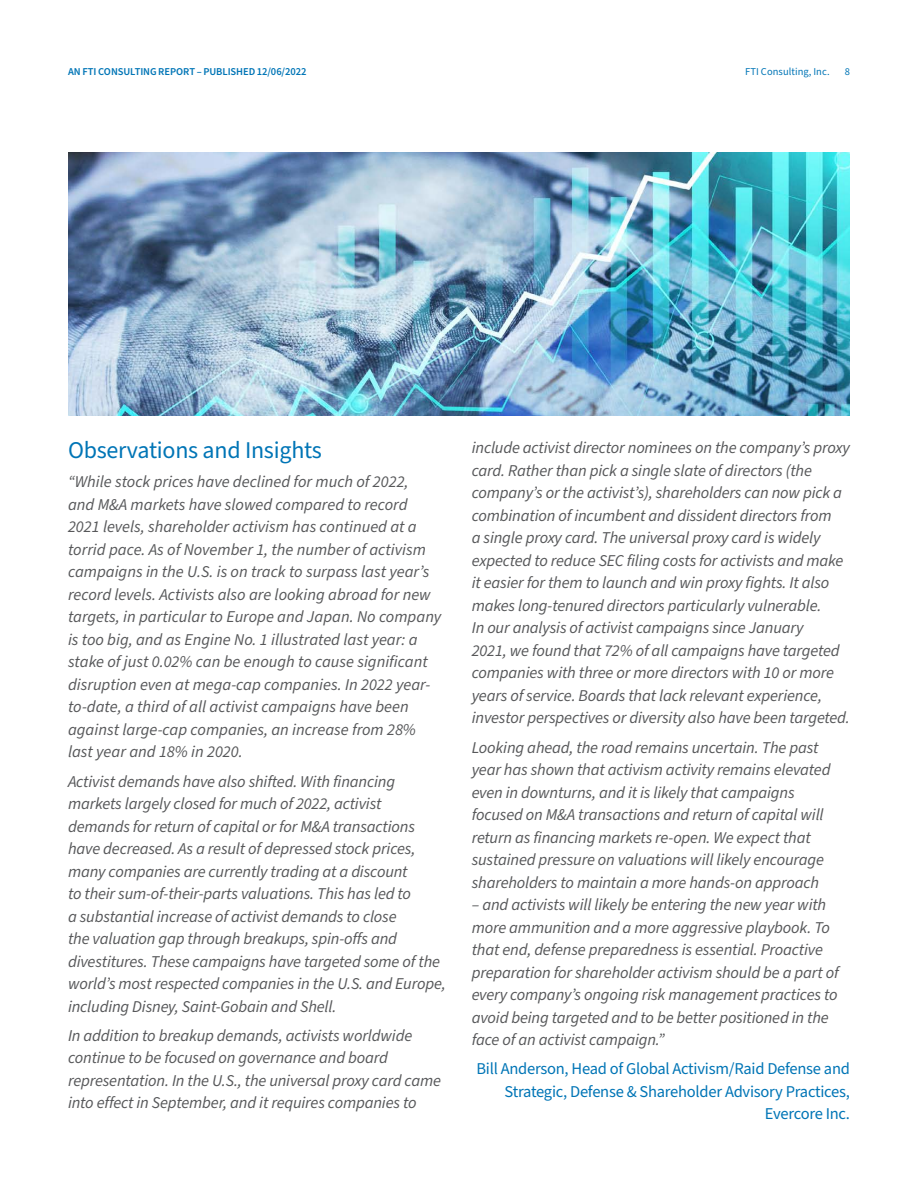
<style>
.page{position:relative;width:918px;height:1188px;background:#fff}
.page>*{position:absolute;margin:0;border:0;box-sizing:border-box;transform-origin:0 0}
.Body_Copy{font:24px "Source Sans Pro";letter-spacing:-.01em;color:#0075b6}
.Body_Copy-2{font:italic 16.5px/22.5px "Source Sans Pro";letter-spacing:-.01em;color:#57585a}
.Body_Copy-3{font:16.5px/22.5px "Source Sans Pro";letter-spacing:-.015em;color:#0075b6;text-align:right}
.t1{font:600 10.5px "Source Sans Pro";letter-spacing:-.005em;color:#0075b6}
.t2{font:10.5px "Source Sans Pro";letter-spacing:.005em;color:#0075b6}
</style>
<div class="page">
<img style="left:68px;top:153px;width:782px;height:263px">
<p class="t1" style="left:68px;top:64px;width:240px">AN FTI CONSULTING REPORT – PUBLISHED 12/06/2022</p>
<p class="t2" style="left:745px;top:64px;width:86px">FTI Consulting, Inc.</p>
<p class="t2" style="left:845px;top:64px;width:7px">8</p>
<p class="Body_Copy" style="left:68px;top:434px;width:255px">Observations and Insights</p>
<p class="Body_Copy-2" style="left:68px;top:471px;width:375px">“While stock prices have declined for much of 2022,<br>and M&amp;A markets have slowed compared to record 2021 levels, shareholder activism has continued at a torrid pace. As of November 1, the number of activism campaigns in the U.S. is on track to surpass last year’s record levels. Activists also are looking abroad for new targets, in particular to Europe and Japan. No company is too big, and as Engine No. 1 illustrated last year: a stake of just 0.02% can be enough to cause significant disruption even at mega-cap companies. In 2022 year&shy;to-date, a third of all activist campaigns have been against large-cap companies, an increase from 28% last year and 18% in 2020.</p>
<p class="Body_Copy-2" style="left:68px;top:771px;width:379px">Activist demands have also shifted. With financing markets largely closed for much of 2022, activist demands for return of capital or for M&amp;A transactions have decreased. As a result of depressed stock prices, many companies are currently trading at a discount<br>to their sum-of-their-parts valuations. This has led to<br>a substantial increase of activist demands to close<br>the valuation gap through breakups, spin-offs and divestitures. These campaigns have targeted some of the world’s most respected companies in the U.S. and Europe, including Disney, Saint-Gobain and Shell.</p>
<p class="Body_Copy-2" style="left:68px;top:1025px;width:374px">In addition to breakup demands, activists worldwide continue to be focused on governance and board representation. In the U.S., the universal proxy card came into effect in September, and it requires companies to</p>
<p class="Body_Copy-2" style="left:472px;top:437px;width:380px">include activist director nominees on the company’s proxy card. Rather than pick a single slate of directors (the company’s or the activist’s), shareholders can now pick a combination of incumbent and dissident directors from<br>a single proxy card. The universal proxy card is widely expected to reduce SEC filing costs for activists and make it easier for them to launch and win proxy fights. It also makes long-tenured directors particularly vulnerable.<br>In our analysis of activist campaigns since January<br>2021, we found that 72% of all campaigns have targeted companies with three or more directors with 10 or more years of service. Boards that lack relevant experience, investor perspectives or diversity also have been targeted.</p>
<p class="Body_Copy-2" style="left:472px;top:736px;width:360px">Looking ahead, the road remains uncertain. The past year has shown that activism activity remains elevated even in downturns, and it is likely that campaigns focused on M&amp;A transactions and return of capital will return as financing markets re-open. We expect that sustained pressure on valuations will likely encourage shareholders to maintain a more hands-on approach</p>
<p class="Body_Copy-2" style="left:472px;top:894px;width:368px">– and activists will likely be entering the new year with more ammunition and a more aggressive playbook. To that end, defense preparedness is essential. Proactive preparation for shareholder activism should be a part of every company’s ongoing risk management practices to avoid being targeted and to be better positioned in the face of an activist campaign.”</p>
<p class="Body_Copy-3" style="left:476px;top:1058px;width:375px">Bill Anderson, Head of Global Activism/Raid Defense and<br>Strategic, Defense &amp; Shareholder Advisory Practices,<br>Evercore Inc.</p>
</div>
